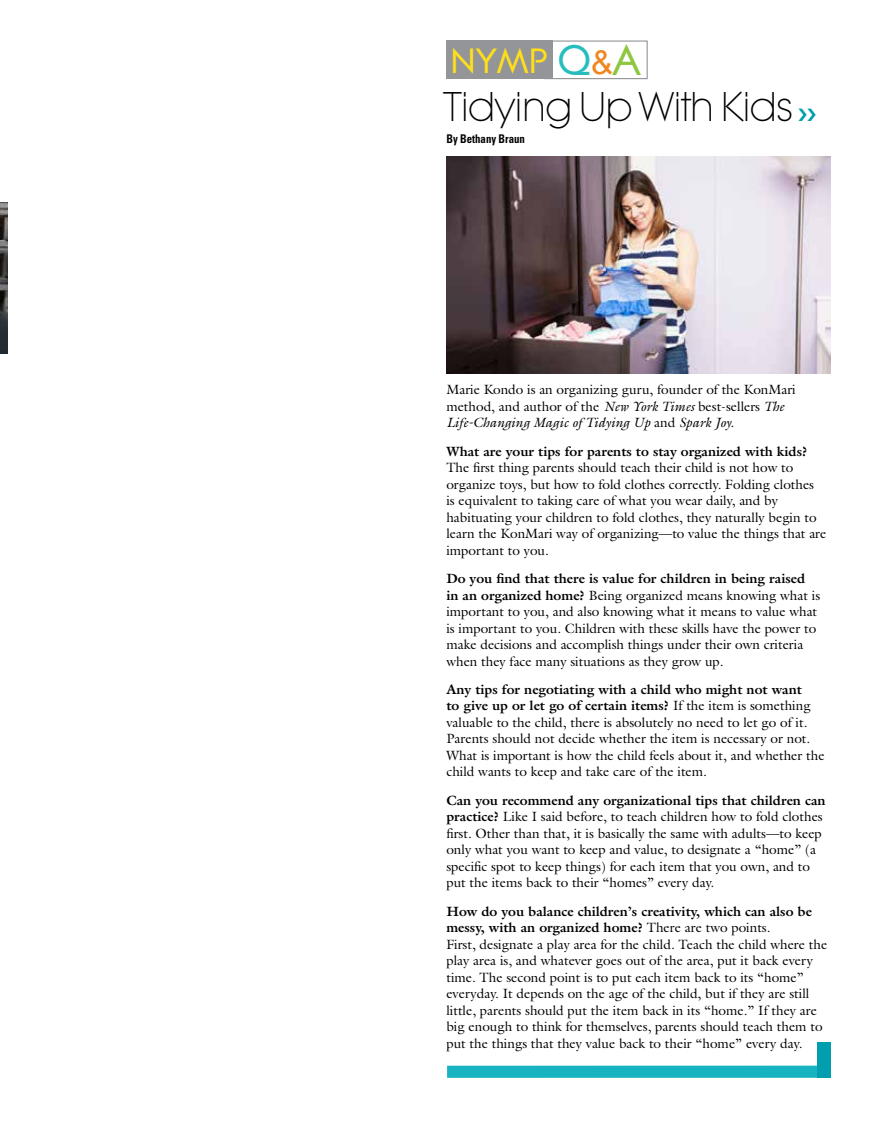
<style>
.page{position:relative;width:878px;height:1134px;background:#fff}
.page>*{position:absolute;margin:0;border:0;box-sizing:border-box;transform-origin:0 0}
.t1{font:43.5px "Litera Lgt";letter-spacing:-.02em;color:#000}
.t2{font:36.9px "Litera Mdm";color:#ffdf1c}
.t3{font:13.5px/16.5px "Galliard";color:#000}
.t4{font:700 13.5px "Galliard";color:#000}
.t5{font:700 condensed 12px "Univers";color:#000;scale:.9 1}
.s1{font-size:44.85px;color:#27bdbe}
.s2{font-family:"Arial";font-size:32.7px;color:#f1861f}
.s3{font-size:44.85px;color:#8dc63f}
.s4{font-style:italic}
.s5{font-weight:700}
</style>
<div class="page">
<div style="left:544px;top:41px;width:103px;height:38px;background:#fff;border:1px solid #939598"></div>
<div style="left:446px;top:40px;width:106px;height:39px;background:#939598"></div>
<div style="left:447px;top:1066px;width:383px;height:12px;background:#18b3c1"></div>
<div style="left:817px;top:1042px;width:13px;height:36px;background:#009eae"></div>
<img style="left:0;top:202px;width:7px;height:152px">
<img style="left:446px;top:157px;width:384px;height:216px">
<h2 class="t2" style="left:450px;top:36px;width:191px">NYMP <span class="s1">Q</span><span class="s2">&amp;</span><span class="s3">A</span></h2>
<h1 class="t1" style="left:443px;top:77px;width:352px">Tidying Up With Kids</h1>
<p class="t5" style="left:446px;top:132px;width:89px">By Bethany Braun</p>
<p class="t3" style="left:446px;top:381px;width:351px">Marie Kondo is an organizing guru, founder of the KonMari method, and author of the <span class="s4">New York Times</span> best-sellers <span class="s4">The<br>Life‑Changing Magic of Tidying Up</span> and <span class="s4">Spark Joy.</span></p>
<p class="t4" style="left:446px;top:442px;width:362px">What are your tips for parents to stay organized with kids?</p>
<p class="t3" style="left:446px;top:459px;width:381px">The first thing parents should teach their child is not how to organize toys, but how to fold clothes correctly. Folding clothes<br>is equivalent to taking care of what you wear daily, and by habituating your children to fold clothes, they naturally begin to learn the KonMari way of organizing—to value the things that are important to you.</p>
<p class="t3" style="left:446px;top:570px;width:375px"><span class="s5">Do you find that there is value for children in being raised in an organized home?</span> Being organized means knowing what is important to you, and also knowing what it means to value what is important to you. Children with these skills have the power to make decisions and accomplish things under their own criteria when they face many situations as they grow up.</p>
<p class="t3" style="left:446px;top:681px;width:379px"><span class="s5">Any tips for negotiating with a child who might not want<br>to give up or let go of certain items?</span> If the item is something valuable to the child, there is absolutely no need to let go of it.<br>Parents should not decide whether the item is necessary or not.<br>What is important is how the child feels about it, and whether the child wants to keep and take care of the item.</p>
<p class="t3" style="left:446px;top:792px;width:380px"><span class="s5">Can you recommend any organizational tips that children can practice?</span> Like I said before, to teach children how to fold clothes first. Other than that, it is basically the same with adults—to keep only what you want to keep and value, to designate a “home” (a specific spot to keep things) for each item that you own, and to put the items back to their “homes” every day.</p>
<p class="t3" style="left:446px;top:903px;width:382px"><span class="s5">How do you balance children’s creativity, which can also be messy, with an organized home?</span> There are two points.<br>First, designate a play area for the child. Teach the child where the play area is, and whatever goes out of the area, put it back every time. The second point is to put each item back to its “home” everyday. It depends on the age of the child, but if they are still little, parents should put the item back in its “home.” If they are big enough to think for themselves, parents should teach them to put the things that they value back to their “home” every day.</p>
</div>
